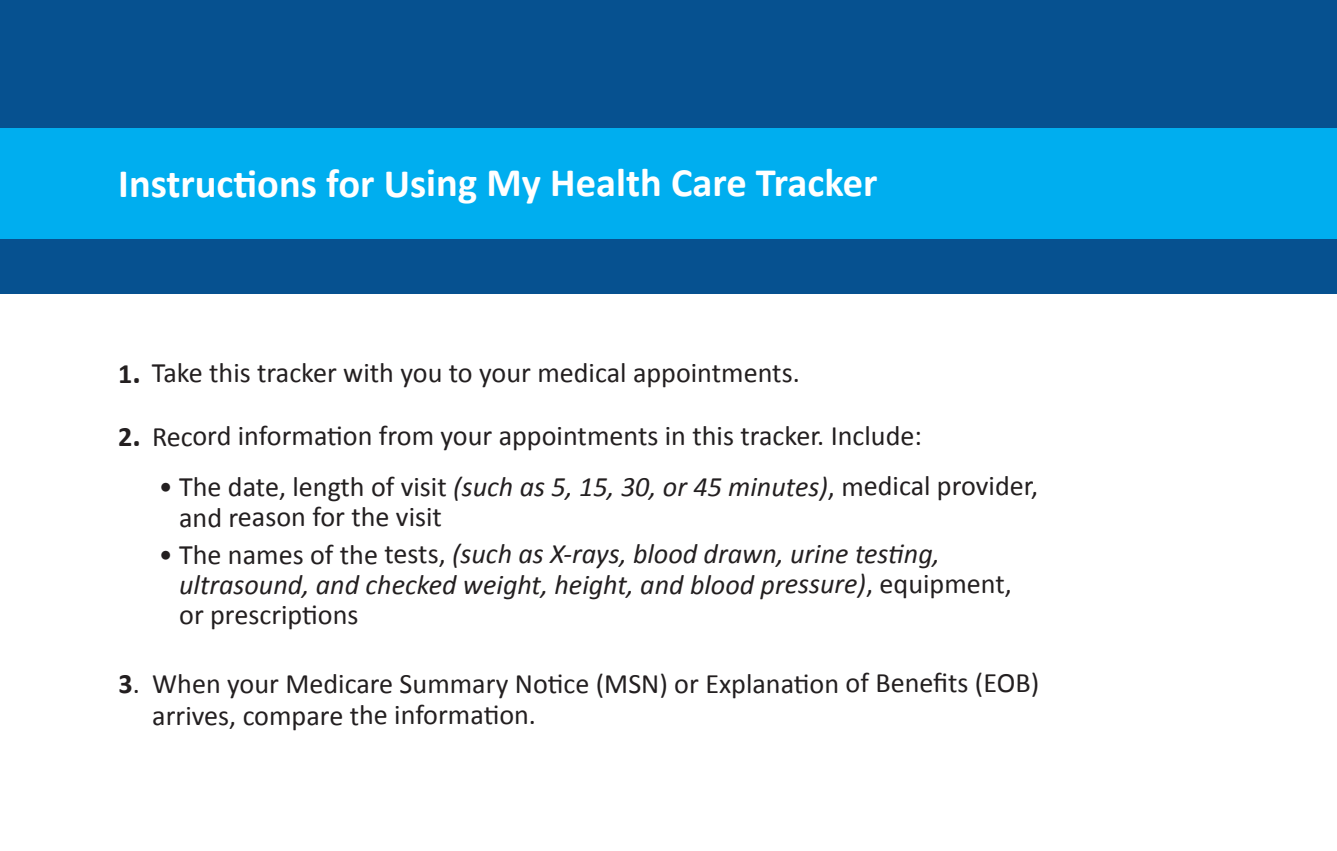
<style>
.page{position:relative;width:1337px;height:851px;background:#fff}
.page>*{position:absolute;margin:0;border:0;box-sizing:border-box;transform-origin:0 0}
.headline_Blue{font:700 40.5px "Calibri";color:#fff}
.calibri_1{font:28.12px/31.7px "Calibri";color:#231f20}
.calibribi_sub_bullet{font:italic 28.12px/30.6px "Calibri";color:#231f20}
.calibribi_sub_bullet-2{font:28.12px/30.4px "Calibri";color:#231f20}
.s1{font-weight:700}
.s2{font-weight:700;font-size:31.5px}
.s3{font-style:italic}
.s4{font-style:normal}
</style>
<div class="page">
<div style="left:0;top:0;width:1336px;height:294px;background:#065190"></div>
<div style="left:0;top:128px;width:1336px;height:111px;background:#00aeef"></div>
<p class="headline_Blue" style="left:118px;top:157px;width:761px">Instructions for Using My Health Care Tracker</p>
<p class="calibri_1" style="left:118px;top:357px;width:683px"><span class="s1">1</span><span class="s2">.</span> Take this tracker with you to your medical appointments.</p>
<p class="calibri_1" style="left:118px;top:420px;width:805px"><span class="s1">2</span><span class="s2">.</span> Record information from your appointments in this tracker. Include:</p>
<p class="calibribi_sub_bullet-2" style="left:179px;top:471px;width:860px;text-indent:-20px">• The date, length of visit <span class="s3">(such as 5, 15, 30, or 45 minutes)</span>, medical provider, and reason for the visit</p>
<p class="calibribi_sub_bullet" style="left:179px;top:537px;width:834px;text-indent:-20px"><span class="s4">• The names of the tests,</span> (such as X-rays, blood drawn, urine testing, ultrasound, and checked weight, height, and blood pressure)<span class="s4">, equipment, or prescriptions</span></p>
<p class="calibri_1" style="left:152px;top:667px;width:888px;text-indent:-34px"><span class="s1">3</span>. When your Medicare Summary Notice (MSN) or Explanation of Benefits (EOB) arrives, compare the information.</p>
</div>
